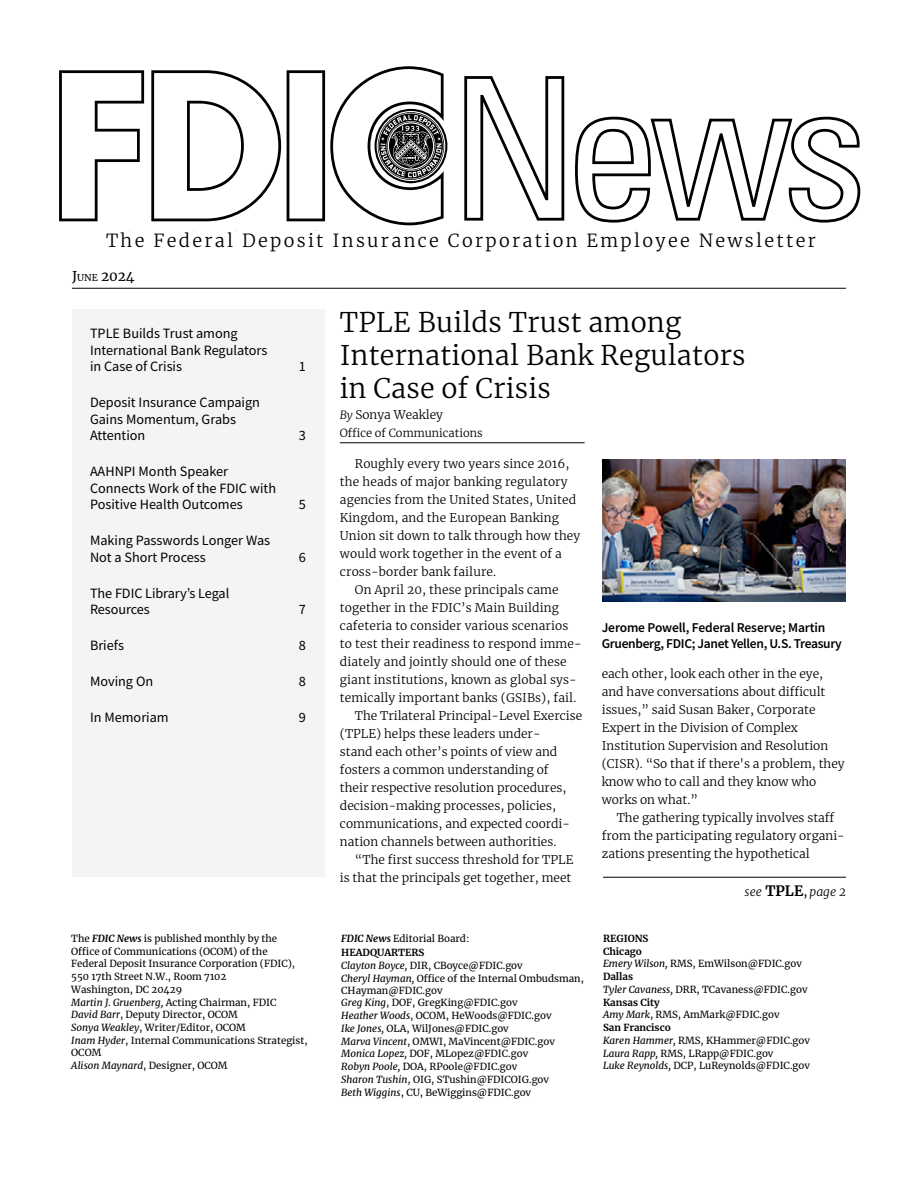
<style>
.page{position:relative;width:918px;height:1188px;background:#fff}
.page>*{position:absolute;margin:0;border:0;box-sizing:border-box;transform-origin:0 0}
.NEWS_story_Header{font:300 27px/33px "Merriweather";letter-spacing:.01em;color:#000}
.t1{font:20.85px "Times LT Std";letter-spacing:.12em;color:#010101}
.t2{font:300 18px "Merriweather";letter-spacing:.13em;color:#000}
.NEWS_inside_box{font:14.25px/16.5px "Source Sans Pro";color:#000}
.NEWS_captions{font:600 13.5px/16.5px "Source Sans Pro";letter-spacing:-.025em;color:#000}
.NEWS_byline_1{font:13.5px "Merriweather";color:#000}
.NEWS_body_copy{font:300 12px/18px "Merriweather";color:#000}
.NEWS_byline_1-2{font:300 12px "Merriweather";color:#000}
.NEWS_cont_ON_line{font:italic 300 12px "Merriweather";color:#000}
.NEWS_byline_1-3{font:300 11.25px "Merriweather";color:#000}
.footnote{font:9.75px/12px "Merriweather";color:#000}
.footnote-2{font:700 9.75px "Merriweather";color:#000}
.s1{font-size:9.45px}
.s2{font-weight:700;font-style:italic}
.s3{font-style:italic}
.s4{font-style:italic;font-size:11.25px}
.s5{font-weight:700;font-style:normal;font-size:14.25px}
.s6{font-weight:400;font-style:normal}
</style>
<div class="page">
<hr style="left:72px;top:288px;width:774px;height:1px;background:#000">
<svg style="left:59px;top:70px;width:85px;height:151px"></svg>
<svg style="left:151px;top:70px;width:130px;height:151px"></svg>
<svg style="left:464px;top:76px;width:101px;height:145px"></svg>
<svg style="left:575px;top:116px;width:286px;height:107px"></svg>
<svg style="left:287px;top:66px;width:161px;height:159px"></svg>
<div style="left:72px;top:310px;width:252px;height:567px;background:#f5f4f2"></div>
<hr style="left:603px;top:877px;width:243px;height:1px;background:#000">
<img style="left:603px;top:460px;width:243px;height:142px">
<hr style="left:340px;top:442px;width:245px;height:1px;background:#000">
<p class="t1" style="left:112px;top:226px;width:700px">The Federal Deposit Insurance Corporation Employee Newsletter</p>
<p class="t2" style="left:106px;top:228px;width:711px">The Federal Deposit Insurance Corporation Employee Newsletter</p>
<p class="NEWS_byline_1" style="left:72px;top:267px;width:64px">J<span class="s1">UNE</span> 2024</p>
<p class="NEWS_inside_box" style="left:90px;top:325px;width:179px">TPLE Builds Trust among<br>International Bank Regulators in Case of Crisis</p>
<p class="NEWS_inside_box" style="left:90px;top:394px;width:172px">Deposit Insurance Campaign<br>Gains Momentum, Grabs<br>Attention</p>
<p class="NEWS_inside_box" style="left:90px;top:463px;width:188px">AAHNPI Month Speaker<br>Connects Work of the FDIC with<br>Positive Health Outcomes</p>
<p class="NEWS_inside_box" style="left:90px;top:532px;width:182px">Making Passwords Longer Was<br>Not a Short Process</p>
<p class="NEWS_inside_box" style="left:90px;top:585px;width:141px">The FDIC Library’s Legal<br>Resources</p>
<p class="NEWS_inside_box" style="left:299px;top:358px;width:9px">1</p>
<p class="NEWS_inside_box" style="left:299px;top:427px;width:9px">3</p>
<p class="NEWS_inside_box" style="left:299px;top:496px;width:9px">5</p>
<p class="NEWS_inside_box" style="left:299px;top:549px;width:9px">6</p>
<p class="NEWS_inside_box" style="left:299px;top:601px;width:9px">7</p>
<p class="NEWS_inside_box" style="left:90px;top:637px;width:35px">Briefs</p>
<p class="NEWS_inside_box" style="left:299px;top:637px;width:9px">8</p>
<p class="NEWS_inside_box" style="left:90px;top:673px;width:65px">Moving On</p>
<p class="NEWS_inside_box" style="left:299px;top:673px;width:9px">8</p>
<p class="NEWS_inside_box" style="left:90px;top:709px;width:80px">In Memoriam</p>
<p class="NEWS_inside_box" style="left:299px;top:709px;width:9px">9</p>
<p class="footnote" style="left:71px;top:932px;width:207px">The <span class="s2">FDIC News</span> is published monthly by the</p>
<p class="footnote" style="left:71px;top:945px;width:198px">Office of Communications (OCOM) of the</p>
<p class="footnote" style="left:71px;top:958px;width:225px">Federal Deposit Insurance Corporation (FDIC),</p>
<p class="footnote" style="left:71px;top:970px;width:157px">550 17th Street N.W., Room 7102</p>
<p class="footnote" style="left:71px;top:983px;width:112px">Washington, DC 20429</p>
<p class="footnote" style="left:71px;top:996px;width:207px"><span class="s3">Martin J. Gruenberg,</span> Acting Chairman, FDIC</p>
<p class="footnote" style="left:71px;top:1009px;width:168px"><span class="s3">David Barr</span>, Deputy Director, OCOM</p>
<p class="footnote" style="left:71px;top:1021px;width:176px"><span class="s3">Sonya Weakley</span>, Writer/Editor, OCOM</p>
<p class="footnote" style="left:71px;top:1034px;width:238px"><span class="s3">Inam Hyder</span>, Internal Communications Strategist,<br>OCOM</p>
<p class="footnote" style="left:71px;top:1059px;width:158px"><span class="s3">Alison Maynard</span>, Designer, OCOM</p>
<p class="NEWS_story_Header" style="left:340px;top:304px;width:407px">TPLE Builds Trust among<br>International Bank Regulators in Case of Crisis</p>
<p class="NEWS_byline_1-2" style="left:340px;top:406px;width:105px"><span class="s4">By</span> Sonya Weakley</p>
<p class="NEWS_byline_1-3" style="left:340px;top:425px;width:144px">Office of Communications</p>
<p class="NEWS_body_copy" style="left:340px;top:454px;width:242px;text-indent:15px">Roughly every two years since 2016, the heads of major banking regulatory agencies from the United States, United Kingdom, and the European Banking Union sit down to talk through how they would work together in the event of a cross-border bank failure.</p>
<p class="NEWS_body_copy" style="left:340px;top:580px;width:243px;text-indent:15px">On April 20, these principals came together in the FDIC’s Main Building cafeteria to consider various scenarios to test their readiness to respond imme&shy;diately and jointly should one of these giant institutions, known as global sys&shy;temically important banks (GSIBs), fail.</p>
<p class="NEWS_body_copy" style="left:340px;top:706px;width:244px;text-indent:15px">The Trilateral Principal-Level Exercise (TPLE) helps these leaders under-<br>stand each other’s points of view and fosters a common understanding of<br>their respective resolution procedures, decision-making processes, policies, communications, and expected coordi&shy;nation channels between authorities.</p>
<p class="NEWS_body_copy" style="left:340px;top:850px;width:235px;text-align:right">“The first success threshold for TPLE<br>is that the principals get together, meet</p>
<p class="footnote" style="left:341px;top:932px;width:130px"><span class="s2">FDIC News</span> Editorial Board:</p>
<p class="footnote-2" style="left:341px;top:946px;width:85px">HEADQUARTERS</p>
<p class="footnote" style="left:341px;top:959px;width:183px"><span class="s3">Clayton Boyce,</span> DIR, CBoyce@FDIC.gov</p>
<p class="footnote" style="left:341px;top:972px;width:244px"><span class="s3">Cheryl Hayman,</span> Office of the Internal Ombudsman,<br>CHayman@FDIC.gov</p>
<p class="footnote" style="left:341px;top:997px;width:178px"><span class="s3">Greg King</span>, DOF, GregKing@FDIC.gov</p>
<p class="footnote" style="left:341px;top:1009px;width:212px"><span class="s3">Heather Woods</span>, OCOM, HeWoods@FDIC.gov</p>
<p class="footnote" style="left:341px;top:1022px;width:169px"><span class="s3">Ike Jones,</span> OLA, WilJones@FDIC.gov</p>
<p class="footnote" style="left:341px;top:1035px;width:215px"><span class="s3">Marva Vincent</span>, OMWI, MaVincent@FDIC.gov</p>
<p class="footnote" style="left:341px;top:1048px;width:188px"><span class="s3">Monica Lopez,</span> DOF, MLopez@FDIC.gov</p>
<p class="footnote" style="left:341px;top:1060px;width:178px"><span class="s3">Robyn Poole,</span> DOA, RPoole@FDIC.gov</p>
<p class="footnote" style="left:341px;top:1073px;width:209px"><span class="s3">Sharon Tushin</span>, OIG, STushin@FDICOIG.gov</p>
<p class="footnote" style="left:341px;top:1086px;width:191px"><span class="s3">Beth Wiggins</span>, CU, BeWiggins@FDIC.gov</p>
<p class="NEWS_captions" style="left:602px;top:619px;width:242px">Jerome Powell, Federal Reserve; Martin<br>Gruenberg, FDIC; Janet Yellen, U.S. Treasury</p>
<p class="NEWS_body_copy" style="left:602px;top:664px;width:244px">each other, look each other in the eye, and have conversations about difficult issues,” said Susan Baker, Corporate Expert in the Division of Complex Institution Supervision and Resolution (CISR). “So that if there's a problem, they know who to call and they know who works on what.”</p>
<p class="NEWS_body_copy" style="left:602px;top:808px;width:245px;text-indent:15px">The gathering typically involves staff from the participating regulatory organi&shy;zations presenting the hypothetical</p>
<p class="NEWS_cont_ON_line" style="left:745px;top:883px;width:103px">see <span class="s5">TPLE</span><span class="s6">,</span> page 2</p>
<p class="footnote-2" style="left:603px;top:932px;width:47px">REGIONS</p>
<p class="footnote-2" style="left:603px;top:944px;width:41px">Chicago</p>
<p class="footnote" style="left:603px;top:958px;width:200px"><span class="s3">Emery Wilson,</span> RMS, EmWilson@FDIC.gov</p>
<p class="footnote-2" style="left:603px;top:970px;width:32px">Dallas</p>
<p class="footnote" style="left:603px;top:983px;width:206px"><span class="s3">Tyler Cavaness,</span> DRR, TCavaness@FDIC.gov</p>
<p class="footnote-2" style="left:603px;top:995px;width:58px">Kansas City</p>
<p class="footnote" style="left:603px;top:1009px;width:178px"><span class="s3">Amy Mark</span>, RMS, AmMark@FDIC.gov</p>
<p class="footnote-2" style="left:603px;top:1021px;width:69px">San Francisco</p>
<p class="footnote" style="left:603px;top:1034px;width:209px"><span class="s3">Karen Hammer,</span> RMS, KHammer@FDIC.gov</p>
<p class="footnote" style="left:603px;top:1047px;width:172px"><span class="s3">Laura Rapp,</span> RMS, LRapp@FDIC.gov</p>
<p class="footnote" style="left:603px;top:1060px;width:208px"><span class="s3">Luke Reynolds,</span> DCP, LuReynolds@FDIC.gov</p>
</div>
